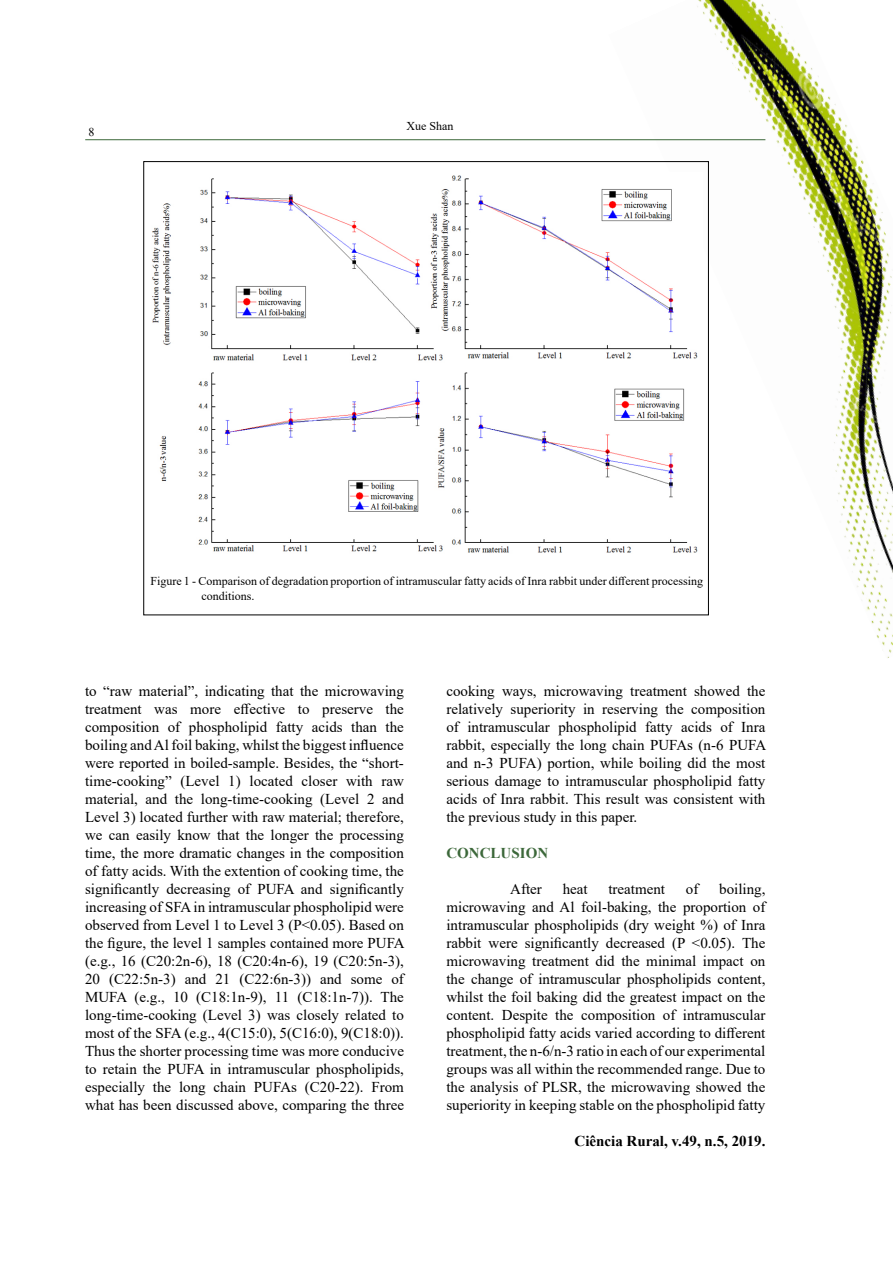
<style>
.page{position:relative;width:893px;height:1263px;background:#fff}
.page>*{position:absolute;margin:0;border:0;box-sizing:border-box;transform-origin:0 0}
.t1{font:15px/18px "Times New Roman";color:#000;text-align:justify}
.t2{font:700 15px "Times New Roman";color:#000}
.t3{font:700 15px "Times New Roman";color:#3c683a}
.t4{font:12px/14.4px "Times New Roman";color:#000}
</style>
<div class="page">
<img style="left:608px;top:0;width:285px;height:658px">
<hr style="left:85px;top:139px;width:680px;height:1px;background:#3c683a">
<img style="left:152px;top:172px;width:550px;height:385px">
<p class="t4" style="left:88px;top:124px;width:7px">8</p>
<p class="t4" style="left:407px;top:119px;width:48px">Xue Shan</p>
<p class="t4" style="left:201px;top:574px;width:503px;text-indent:-51px">Figure 1 - Comparison of degradation proportion of intramuscular fatty acids of Inra rabbit under different processing conditions.</p>
<p class="t1" style="left:85px;top:681px;width:321px">to “raw material”, indicating that the microwaving treatment was more effective to preserve the composition of phospholipid fatty acids than the boiling and Al foil baking, whilst the biggest influence were reported in boiled-sample. Besides, the “short&shy;time-cooking” (Level 1) located closer with raw material, and the long-time-cooking (Level 2 and Level 3) located further with raw material; therefore, we can easily know that the longer the processing time, the more dramatic changes in the composition of fatty acids. With the extention of cooking time, the significantly decreasing of PUFA and significantly increasing of SFA in intramuscular phospholipid were observed from Level 1 to Level 3 (P&lt;0.05). Based on the figure, the level 1 samples contained more PUFA (e.g., 16 (C20:2n-6), 18 (C20:4n-6), 19 (C20:5n-3), 20 (C22:5n-3) and 21 (C22:6n-3)) and some of MUFA (e.g., 10 (C18:1n-9), 11 (C18:1n-7)). The long-time-cooking (Level 3) was closely related to most of the SFA (e.g., 4(C15:0), 5(C16:0), 9(C18:0)).<br>Thus the shorter processing time was more conducive to retain the PUFA in intramuscular phospholipids, especially the long chain PUFAs (C20-22). From what has been discussed above, comparing the three</p>
<p class="t1" style="left:446px;top:681px;width:321px">cooking ways, microwaving treatment showed the relatively superiority in reserving the composition of intramuscular phospholipid fatty acids of Inra rabbit, especially the long chain PUFAs (n-6 PUFA and n-3 PUFA) portion, while boiling did the most serious damage to intramuscular phospholipid fatty acids of Inra rabbit. This result was consistent with the previous study in this paper.</p>
<p class="t3" style="left:446px;top:842px;width:103px">CONCLUSION</p>
<p class="t1" style="left:510px;top:879px;width:33px">After</p>
<p class="t1" style="left:563px;top:879px;width:26px">heat</p>
<p class="t1" style="left:608px;top:879px;width:58px">treatment</p>
<p class="t1" style="left:686px;top:879px;width:14px">of</p>
<p class="t1" style="left:446px;top:879px;width:320px;text-indent:273px">boiling, microwaving and Al foil-baking, the proportion of intramuscular phospholipids (dry weight %) of Inra rabbit were significantly decreased (P &lt;0.05). The microwaving treatment did the minimal impact on the change of intramuscular phospholipids content, whilst the foil baking did the greatest impact on the content. Despite the composition of intramuscular phospholipid fatty acids varied according to different treatment, the n-6/n-3 ratio in each of our experimental groups was all within the recommended range. Due to the analysis of PLSR, the microwaving showed the superiority in keeping stable on the phospholipid fatty</p>
<p class="t2" style="left:575px;top:1130px;width:192px">Ciência Rural, v.49, n.5, 2019.</p>
</div>
